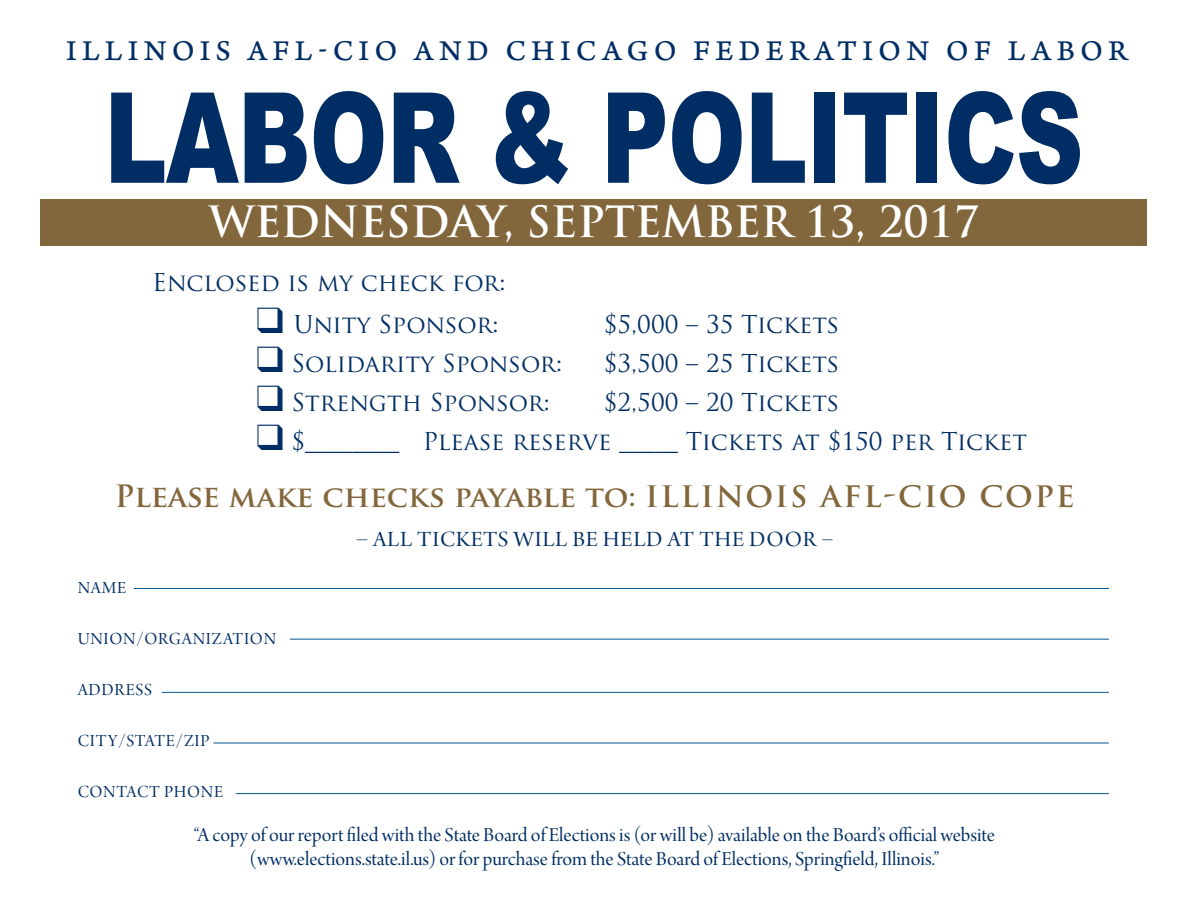
<style>
.page{position:relative;width:1188px;height:918px;background:#fff}
.page>*{position:absolute;margin:0;border:0;box-sizing:border-box;transform-origin:0 0}
.t1{font:900 126px "Arial";letter-spacing:-.01em;color:#002e64;scale:.74 1}
.t2{font:700 42px "Trajan Pro";color:#fff}
.t3{font:30px "Arno Pro Caption";letter-spacing:.17em;color:#002e64}
.t4{font:700 28.8px "Trajan Pro";letter-spacing:.005em;color:#83673c;scale:1.04 1}
.t5{font:24px "Trajan Pro";color:#002e64}
.t6{font:23.1px "Arno Pro Display";letter-spacing:.03em;color:#002e64;scale:1.04 1}
.t7{font:21px/24px "Arno Pro Display";color:#002e64;text-align:center}
.t8{font:18px "Arno Pro Display";letter-spacing:.04em;color:#002e64}
.s1{font-size:30px}
</style>
<div class="page">
<hr style="left:134px;top:588px;width:975px;height:1px;background:#005594">
<hr style="left:290px;top:639px;width:819px;height:1px;background:#005594">
<hr style="left:162px;top:692px;width:947px;height:1px;background:#005594">
<hr style="left:213px;top:742px;width:896px;height:2px;background:#005594">
<hr style="left:236px;top:793px;width:873px;height:1px;background:#005594">
<div style="left:40px;top:200px;width:1108px;height:46px;background:#83673c"></div>
<h3 class="t3" style="left:66px;top:33px;width:516px">ILLINOIS AFL-CIO AND CHICA</h3>
<h3 class="t3" style="left:626px;top:33px;width:503px">GO FEDERATION OF LA BOR</h3>
<h1 class="t1" style="left:104px;top:46px;width:1325px">LABOR &amp; POLITICS</h1>
<h2 class="t2" style="left:209px;top:196px;width:772px">WEDNESDAY, SEPTEMBER 13, 2017</h2>
<p class="t5" style="left:152px;top:267px;width:355px">Enclosed is my check for:</p>
<p class="t5" style="left:256px;top:309px;width:244px">❑ Unity Sponsor:</p>
<p class="t5" style="left:604px;top:309px;width:237px">$5,000 – 35 Tickets</p>
<p class="t5" style="left:256px;top:348px;width:307px">❑ Solidarity Sponsor:</p>
<p class="t5" style="left:604px;top:348px;width:237px">$3,500 – 25 Tickets</p>
<p class="t5" style="left:256px;top:387px;width:295px">❑ Strength Sponsor:</p>
<p class="t5" style="left:604px;top:387px;width:237px">$2,500 – 20 Tickets</p>
<p class="t5" style="left:256px;top:426px;width:772px">❑ $________ Please reserve _____ Tickets at $150 per Ticket</p>
<h3 class="t4" style="left:115px;top:479px;width:925px"><span class="s1">Please</span> make checks payable to: Illi noi s AFL-CIO CO PE</h3>
<p class="t6" style="left:356px;top:527px;width:460px">– All Tickets will be held at the door –</p>
<p class="t8" style="left:78px;top:578px;width:50px">Name</p>
<p class="t8" style="left:78px;top:629px;width:196px">Union/Organization</p>
<p class="t8" style="left:78px;top:680px;width:76px">Address</p>
<p class="t8" style="left:78px;top:731px;width:133px">City/State/Zip</p>
<p class="t8" style="left:78px;top:782px;width:147px">Contact Phone</p>
<p class="t7" style="left:194px;top:824px;width:802px">“A copy of our report filed with the State Board of Elections is (or will be) available on the Board’s official website (www.elections.state.il.us) or for purchase from the State Board of Elections, Springfield, Illinois.”</p>
</div>
